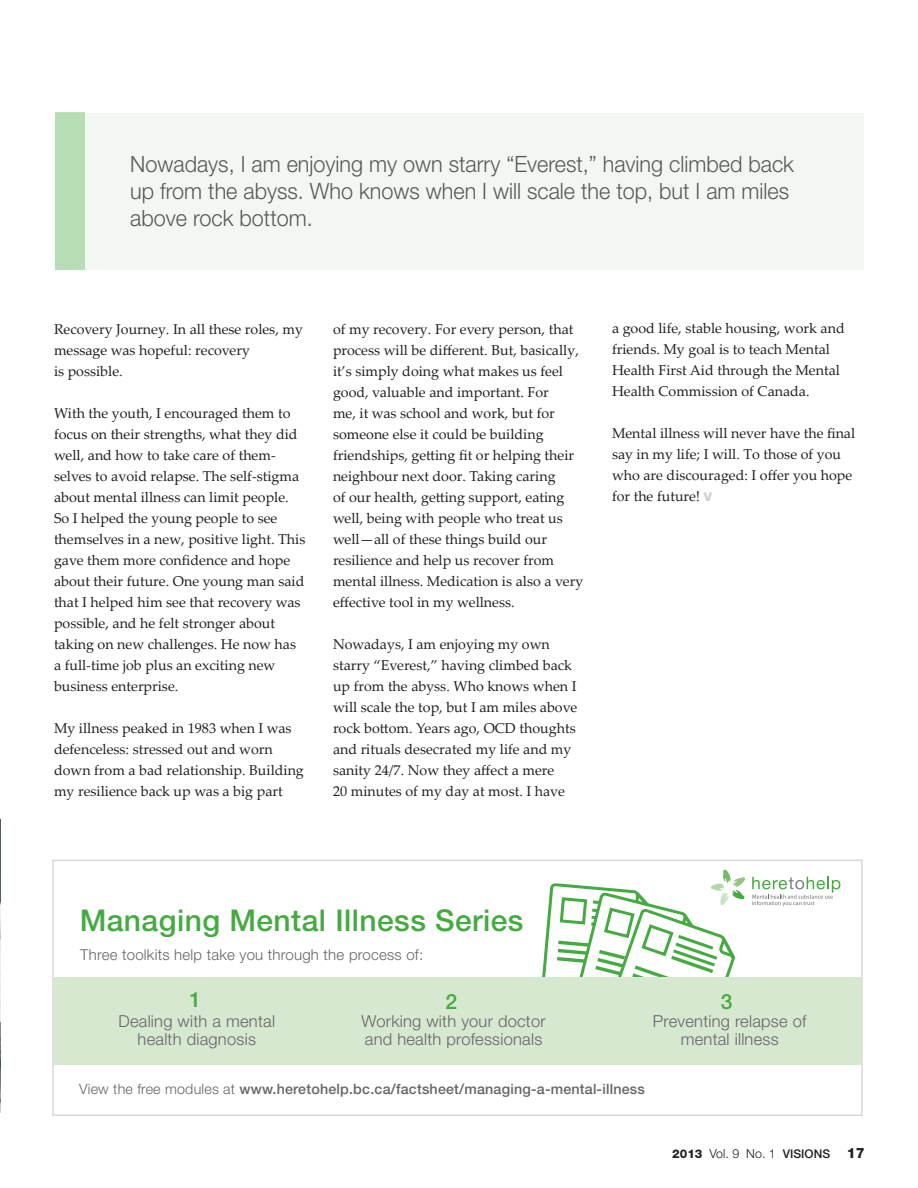
<style>
.page{position:relative;width:918px;height:1188px;background:#fff}
.page>*{position:absolute;margin:0;border:0;box-sizing:border-box;transform-origin:0 0}
.Sidebar_-_body{font:500 30px "Helvetica Neue LT Std";letter-spacing:.015em;color:#46aa42}
.Pull_Quote_Grey{font:300 22.5px/27px "Helvetica Neue LT Std";color:#57585a;scale:.96 1}
.Sidebar_-_body-2{font:500 21px "Helvetica Neue LT Std";color:#46aa42}
.Sidebar_-_body-3{font:300 16.5px/18px "Helvetica Neue LT Std";letter-spacing:.015em;color:#656568;text-align:center}
.Sidebar_-_body-4{font:300 15px "Helvetica Neue LT Std";letter-spacing:.015em;color:#656568}
.Body_Text{font:14.25px/21px "Palatino Linotype";color:#231f20}
.Sidebar_-_body-5{font:500 14.25px "Helvetica Neue LT Std";letter-spacing:.015em;color:#656568}
.t1{font:300 12.45px "Helvetica Neue LT Std";color:#231f20}
.s1{font-family:"Helvetica Neue LT Std";font-weight:800;font-size:16.5px;color:#d1d2d4}
.s2{font-weight:300}
.s3{font-weight:800;font-size:12px}
.s4{font-weight:500;font-size:12px}
.s5{font-weight:800;font-size:14.25px}
</style>
<div class="page">
<img style="left:0;top:819px;width:1px;height:294px">
<div style="left:54px;top:112px;width:810px;height:160px;background:#f2f8f1"></div>
<div style="left:56px;top:112px;width:29px;height:158px;background:#b7ddb5"></div>
<div style="left:54px;top:977px;width:808px;height:88px;background:#d6e8d0"></div>
<svg style="left:542px;top:870px;width:203px;height:107px"></svg>
<svg style="left:752px;top:877px;width:88px;height:29px"></svg>
<p class="Pull_Quote_Grey" style="left:130px;top:150px;width:693px">Nowadays, I am enjoying my own starry “Everest,” having climbed back up from the abyss. Who knows when I will scale the top, but I am miles above rock bottom.</p>
<p class="Body_Text" style="left:54px;top:319px;width:251px">Recovery Journey. In all these roles, my message was hopeful: recovery<br>is possible.</p>
<p class="Body_Text" style="left:54px;top:403px;width:253px">With the youth, I encouraged them to focus on their strengths, what they did well, and how to take care of them&shy;selves to avoid relapse. The self-stigma about mental illness can limit people.<br>So I helped the young people to see themselves in a new, positive light. This gave them more confidence and hope about their future. One young man said that I helped him see that recovery was possible, and he felt stronger about taking on new challenges. He now has a full-time job plus an exciting new business enterprise.</p>
<p class="Body_Text" style="left:54px;top:718px;width:251px">My illness peaked in 1983 when I was defenceless: stressed out and worn down from a bad relationship. Building my resilience back up was a big part</p>
<p class="Body_Text" style="left:333px;top:319px;width:252px">of my recovery. For every person, that process will be different. But, basically, it’s simply doing what makes us feel good, valuable and important. For<br>me, it was school and work, but for someone else it could be building friendships, getting fit or helping their neighbour next door. Taking caring<br>of our health, getting support, eating well, being with people who treat us well—all of these things build our resilience and help us recover from mental illness. Medication is also a very effective tool in my wellness.</p>
<p class="Body_Text" style="left:333px;top:634px;width:246px">Nowadays, I am enjoying my own starry “Everest,” having climbed back up from the abyss. Who knows when I will scale the top, but I am miles above rock bottom. Years ago, OCD thoughts and rituals desecrated my life and my sanity 24/7. Now they affect a mere<br>20 minutes of my day at most. I have</p>
<p class="Body_Text" style="left:612px;top:317px;width:234px">a good life, stable housing, work and friends. My goal is to teach Mental Health First Aid through the Mental Health Commission of Canada.</p>
<p class="Body_Text" style="left:612px;top:422px;width:245px">Mental illness will never have the final say in my life; I will. To those of you who are discouraged: I offer you hope for the future! <span class="s1">v</span></p>
<p class="Sidebar_-_body" style="left:80px;top:903px;width:445px">Managing Mental Illness Series</p>
<p class="Sidebar_-_body-4" style="left:80px;top:946px;width:344px">Three toolkits help take you through the process of:</p>
<p class="Sidebar_-_body-2" style="left:189px;top:987px;width:13px">1</p>
<p class="Sidebar_-_body-2" style="left:445px;top:989px;width:13px">2</p>
<p class="Sidebar_-_body-2" style="left:721px;top:989px;width:13px">3</p>
<p class="Sidebar_-_body-3" style="left:119px;top:1012px;width:158px">Dealing with a mental health diagnosis</p>
<p class="Sidebar_-_body-3" style="left:362px;top:1012px;width:186px;text-align:left">Working with your doctor and health professionals</p>
<p class="Sidebar_-_body-3" style="left:653px;top:1012px;width:155px">Preventing relapse of mental illness</p>
<p class="Sidebar_-_body-5" style="left:79px;top:1080px;width:567px"><span class="s2">View the free modules at</span> www.heretohelp.bc.ca/factsheet/managing-a-mental-illness</p>
<p class="t1" style="left:672px;top:1146px;width:194px"><span class="s3">2013</span> Vol. 9 No. 1 <span class="s4">VISIONS</span> <span class="s5">17</span></p>
</div>
